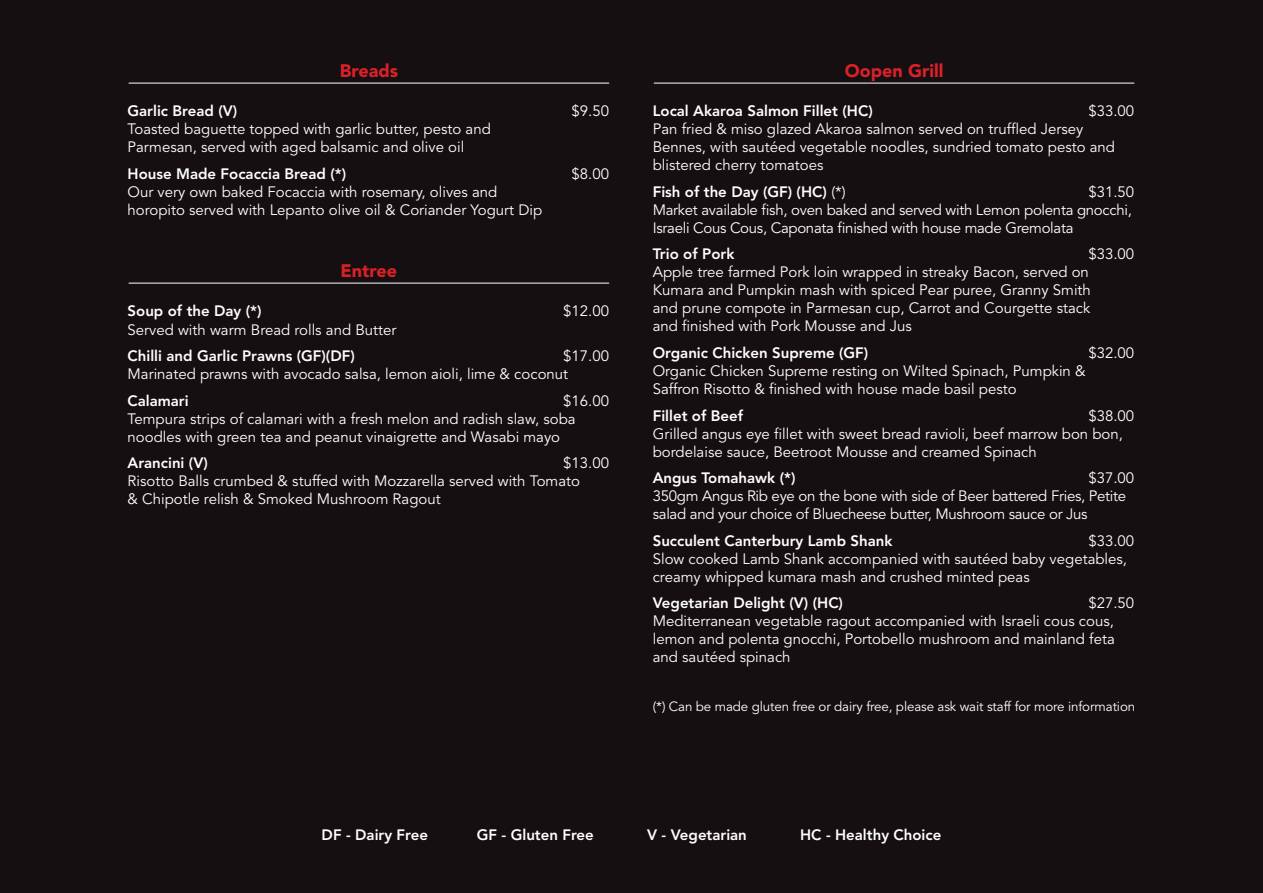
<style>
.page{position:relative;width:1263px;height:893px;background:#160f11}
.page>*{position:absolute;margin:0;border:0;box-sizing:border-box;transform-origin:0 0}
.t1{font:900 18px "Avenir";color:#da2128}
.t2{font:15px/18px "Avenir";color:#fff}
.t3{font:800 15px "Avenir";color:#fff}
.t4{font:15px/18px "Avenir";letter-spacing:-.02em;color:#fff}
.t5{font:13.35px "Avenir";letter-spacing:-.01em;color:#fff}
.s1{font-weight:400}
</style>
<div class="page">
<hr style="left:129px;top:83px;width:480px;height:1px;background:#fff">
<hr style="left:129px;top:283px;width:480px;height:1px;background:#fff">
<hr style="left:654px;top:83px;width:480px;height:1px;background:#fff">
<p class="t1" style="left:340px;top:60px;width:60px">Breads</p>
<p class="t3" style="left:128px;top:102px;width:111px">Garlic Bread (V)</p>
<p class="t2" style="left:572px;top:103px;width:39px">$9.50</p>
<p class="t2" style="left:128px;top:121px;width:365px">Toasted baguette topped with garlic butter, pesto and<br>Parmesan, served with aged balsamic and olive oil</p>
<p class="t3" style="left:128px;top:165px;width:220px">House Made Focaccia Bread (*)</p>
<p class="t2" style="left:572px;top:165px;width:39px">$8.00</p>
<p class="t2" style="left:128px;top:183px;width:416px">Our very own baked Focaccia with rosemary, olives and horopito served with Lepanto olive oil &amp; Coriander Yogurt Dip</p>
<p class="t1" style="left:341px;top:260px;width:58px">Entree</p>
<p class="t3" style="left:128px;top:302px;width:136px">Soup of the Day (*)</p>
<p class="t2" style="left:563px;top:303px;width:47px">$12.00</p>
<p class="t2" style="left:128px;top:321px;width:270px">Served with warm Bread rolls and Butter</p>
<p class="t3" style="left:128px;top:347px;width:229px">Chilli and Garlic Prawns (GF)(DF)</p>
<p class="t2" style="left:128px;top:347px;width:483px;text-indent:436px">$17.00<br>Marinated prawns with avocado salsa, lemon aioli, lime &amp; coconut</p>
<p class="t3" style="left:128px;top:391px;width:63px">Calamari</p>
<p class="t2" style="left:128px;top:392px;width:483px;text-indent:436px">$16.00<br>Tempura strips of calamari with a fresh melon and radish slaw, soba noodles with green tea and peanut vinaigrette and Wasabi mayo</p>
<p class="t3" style="left:128px;top:454px;width:82px">Arancini (V)</p>
<p class="t2" style="left:128px;top:454px;width:483px;text-indent:436px">$13.00<br>Risotto Balls crumbed &amp; stuffed with Mozzarella served with Tomato<br>&amp; Chipotle relish &amp; Smoked Mushroom Ragout</p>
<p class="t1" style="left:845px;top:60px;width:100px">Oopen Grill</p>
<p class="t3" style="left:653px;top:102px;width:221px">Local Akaroa Salmon Fillet (HC)</p>
<p class="t2" style="left:1088px;top:103px;width:47px">$33.00</p>
<p class="t2" style="left:653px;top:121px;width:464px">Pan fried &amp; miso glazed Akaroa salmon served on truffled Jersey<br>Bennes, with sautéed vegetable noodles, sundried tomato pesto and blistered cherry tomatoes</p>
<p class="t3" style="left:653px;top:183px;width:195px">Fish of the Day (GF) (HC) <span class="s1">(*)</span></p>
<p class="t4" style="left:653px;top:183px;width:483px;text-indent:436px">$31.50<br>Market available fish, oven baked and served with Lemon polenta gnocchi,<br>Israeli Cous Cous, Caponata finished with house made Gremolata</p>
<p class="t3" style="left:653px;top:245px;width:83px">Trio of Pork</p>
<p class="t2" style="left:653px;top:246px;width:483px;text-indent:436px">$33.00<br>Apple tree farmed Pork loin wrapped in streaky Bacon, served on Kumara and Pumpkin mash with spiced Pear puree, Granny Smith<br>and prune compote in Parmesan cup, Carrot and Courgette stack<br>and finished with Pork Mousse and Jus</p>
<p class="t3" style="left:653px;top:344px;width:217px">Organic Chicken Supreme (GF)</p>
<p class="t2" style="left:1088px;top:344px;width:47px">$32.00</p>
<p class="t2" style="left:653px;top:362px;width:434px">Organic Chicken Supreme resting on Wilted Spinach, Pumpkin &amp;<br>Saffron Risotto &amp; finished with house made basil pesto</p>
<p class="t3" style="left:653px;top:406px;width:92px">Fillet of Beef</p>
<p class="t2" style="left:653px;top:407px;width:483px;text-indent:436px">$38.00<br>Grilled angus eye fillet with sweet bread ravioli, beef marrow bon bon, bordelaise sauce, Beetroot Mousse and creamed Spinach</p>
<p class="t3" style="left:653px;top:469px;width:144px">Angus Tomahawk (*)</p>
<p class="t4" style="left:653px;top:469px;width:483px;text-indent:436px">$37.00<br>350gm Angus Rib eye on the bone with side of Beer battered Fries, Petite salad and your choice of Bluecheese butter, Mushroom sauce or Jus</p>
<p class="t3" style="left:653px;top:531px;width:241px">Succulent Canterbury Lamb Shank</p>
<p class="t2" style="left:653px;top:532px;width:483px;text-indent:436px">$33.00<br>Slow cooked Lamb Shank accompanied with sautéed baby vegetables, creamy whipped kumara mash and crushed minted peas</p>
<p class="t3" style="left:653px;top:594px;width:192px">Vegetarian Delight (V) (HC)</p>
<p class="t2" style="left:653px;top:594px;width:483px;text-indent:436px">$27.50<br>Mediterranean vegetable ragout accompanied with Israeli cous cous, lemon and polenta gnocchi, Portobello mushroom and mainland feta and sautéed spinach</p>
<p class="t5" style="left:653px;top:699px;width:484px">(*) Can be made gluten free or dairy free, please ask wait staff for more information</p>
<p class="t3" style="left:322px;top:826px;width:108px">DF - Dairy Free</p>
<p class="t3" style="left:477px;top:826px;width:118px">GF - Gluten Free</p>
<p class="t3" style="left:647px;top:826px;width:101px">V - Vegetarian</p>
<p class="t3" style="left:800px;top:826px;width:143px">HC - Healthy Choice</p>
</div>
